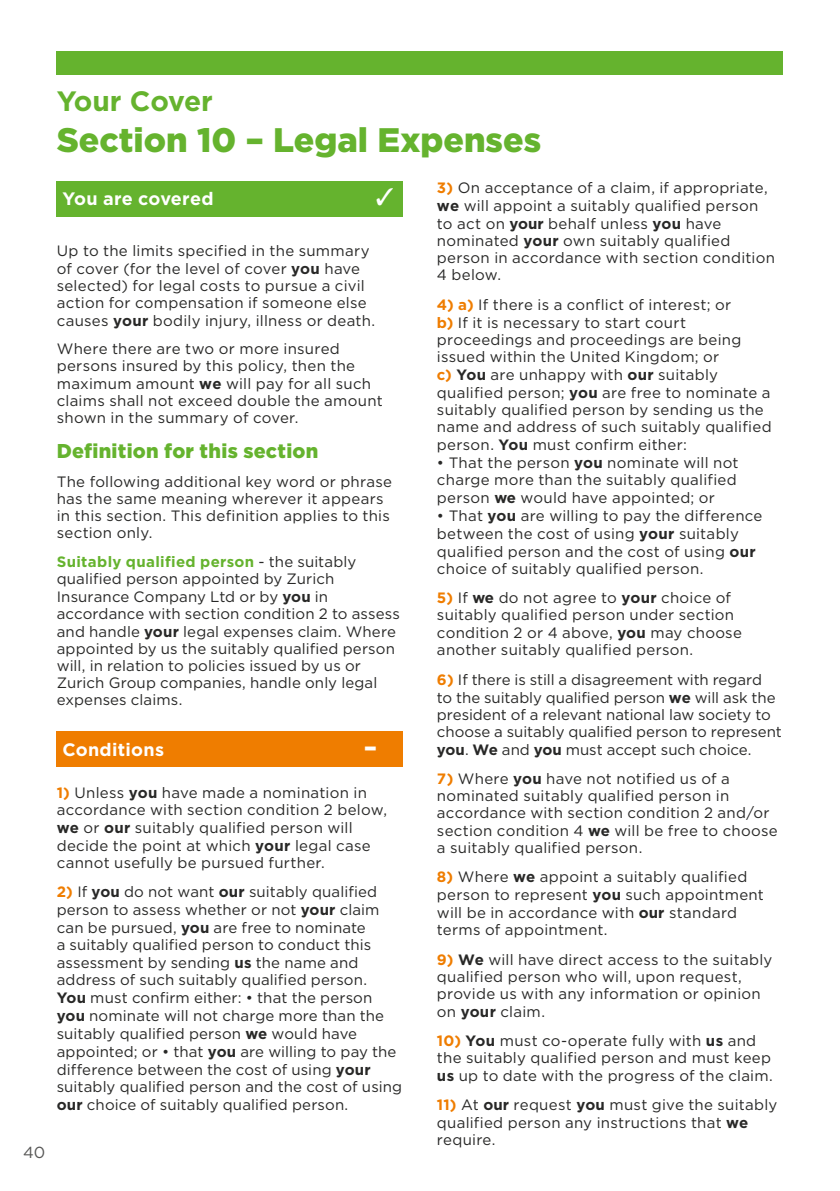
<style>
.page{position:relative;width:840px;height:1191px;background:#fff}
.page>*{position:absolute;margin:0;border:0;box-sizing:border-box;transform-origin:0 0}
.t1{font:900 34px "Gotham";color:#65b32e}
.t2{font:700 28px "Gotham";letter-spacing:-.01em;color:#65b32e}
.t3{font:900 24px "Gotham";color:#fff}
.t4{font:900 20px "Gotham";letter-spacing:.015em;color:#65b32e}
.t5{font:700 18px "Gotham";letter-spacing:.015em;color:#fff}
.t6{font:16px "Gotham";color:#575756}
.t7{font:15px/17.4px "Gotham";letter-spacing:.015em;color:#282827}
.t8{font:15px/17.4px "Gotham";letter-spacing:-.005em;color:#282827}
.s1{font-weight:700}
.s2{font-weight:700;color:#65b32e}
.s3{font-weight:700;color:#ef7d00}
</style>
<div class="page">
<div style="left:57px;top:51px;width:725px;height:24px;background:#65b32e"></div>
<div style="left:57px;top:181px;width:346px;height:36px;background:#65b32e"></div>
<div style="left:57px;top:730px;width:346px;height:36px;background:#ef7d00"></div>
<p class="t6" style="left:23px;top:1142px;width:24px">40</p>
<h2 class="t2" style="left:57px;top:82px;width:158px">Your Cover</h2>
<h1 class="t1" style="left:57px;top:116px;width:485px">Section 10 – Legal Expenses</h1>
<p class="t5" style="left:62px;top:187px;width:152px">You are covered</p>
<p class="t7" style="left:57px;top:241px;width:320px">Up to the limits specified in the summary of cover (for the level of cover <span class="s1">you</span> have selected) for legal costs to pursue a civil action for compensation if someone else causes <span class="s1">your</span> bodily injury, illness or death.</p>
<p class="t7" style="left:57px;top:340px;width:327px">Where there are two or more insured persons insured by this policy, then the maximum amount <span class="s1">we</span> will pay for all such claims shall not exceed double the amount shown in the summary of cover.</p>
<h3 class="t4" style="left:57px;top:437px;width:263px">Definition for this section</h3>
<p class="t7" style="left:57px;top:472px;width:336px">The following additional key word or phrase has the same meaning wherever it appears in this section. This definition applies to this section only.</p>
<p class="t7" style="left:57px;top:553px;width:344px"><span class="s2">Suitably qualified person</span> - the suitably qualified person appointed by Zurich Insurance Company Ltd or by <span class="s1">you</span> in accordance with section condition 2 to assess and handle <span class="s1">your</span> legal expenses claim. Where appointed by us the suitably qualified person will, in relation to policies issued by us or Zurich Group companies, handle only legal expenses claims.</p>
<p class="t5" style="left:62px;top:737px;width:103px">Conditions</p>
<h3 class="t3" style="left:364px;top:730px;width:14px">–</h3>
<p class="t7" style="left:57px;top:783px;width:331px"><span class="s3">1)</span> Unless <span class="s1">you</span> have made a nomination in accordance with section condition 2 below, <span class="s1">we</span> or <span class="s1">our</span> suitably qualified person will decide the point at which <span class="s1">your</span> legal case cannot usefully be pursued further.</p>
<p class="t7" style="left:57px;top:882px;width:347px"><span class="s3">2)</span> If <span class="s1">you</span> do not want <span class="s1">our</span> suitably qualified person to assess whether or not <span class="s1">your</span> claim can be pursued, <span class="s1">you</span> are free to nominate<br>a suitably qualified person to conduct this assessment by sending <span class="s1">us</span> the name and address of such suitably qualified person.<br><span class="s1">You</span> must confirm either: • that the person <span class="s1">you</span> nominate will not charge more than the suitably qualified person <span class="s1">we</span> would have appointed; or • that <span class="s1">you</span> are willing to pay the difference between the cost of using <span class="s1">your </span>suitably qualified person and the cost of using <span class="s1">our</span> choice of suitably qualified person.</p>
<p class="t7" style="left:437px;top:179px;width:339px"><span class="s3">3)</span> On acceptance of a claim, if appropriate, <span class="s1">we</span> will appoint a suitably qualified person to act on <span class="s1">your</span> behalf unless <span class="s1">you</span> have nominated <span class="s1">your</span> own suitably qualified person in accordance with section condition 4 below.</p>
<p class="t7" style="left:437px;top:295px;width:336px"><span class="s3">4) a)</span> If there is a conflict of interest; or<br><span class="s3">b)</span> If it is necessary to start court proceedings and proceedings are being issued within the United Kingdom; or<br><span class="s3">c)</span> <span class="s1">You</span> are unhappy with <span class="s1">our</span> suitably qualified person; <span class="s1">you</span> are free to nominate a suitably qualified person by sending us the name and address of such suitably qualified person. <span class="s1">You</span> must confirm either:</p>
<p class="t7" style="left:437px;top:453px;width:303px">• That the person <span class="s1">you</span> nominate will not charge more than the suitably qualified person <span class="s1">we</span> would have appointed; or</p>
<p class="t7" style="left:437px;top:506px;width:327px">• That <span class="s1">you</span> are willing to pay the difference between the cost of using <span class="s1">your</span> suitably qualified person and the cost of using <span class="s1">our </span>choice of suitably qualified person.</p>
<p class="t7" style="left:436px;top:589px;width:306px"><span class="s3">5)</span> If <span class="s1">we</span> do not agree to <span class="s1">your</span> choice of suitably qualified person under section condition 2 or 4 above, <span class="s1">you</span> may choose another suitably qualified person.</p>
<p class="t8" style="left:436px;top:670px;width:346px"><span class="s3">6)</span> If there is still a disagreement with regard<br>to the suitably qualified person <span class="s1">we</span> will ask the president of a relevant national law society to choose a suitably qualified person to represent <span class="s1">you</span>. <span class="s1">We</span> and <span class="s1">you</span> must accept such choice.</p>
<p class="t7" style="left:436px;top:769px;width:342px"><span class="s3">7)</span> Where <span class="s1">you</span> have not notified us of a nominated suitably qualified person in accordance with section condition 2 and/or section condition 4 <span class="s1">we</span> will be free to choose a suitably qualified person.</p>
<p class="t7" style="left:436px;top:868px;width:328px"><span class="s3">8)</span> Where <span class="s1">we</span> appoint a suitably qualified person to represent <span class="s1">you</span> such appointment will be in accordance with <span class="s1">our</span> standard terms of appointment.</p>
<p class="t7" style="left:436px;top:950px;width:336px"><span class="s3">9)</span> <span class="s1">We</span> will have direct access to the suitably qualified person who will, upon request, provide us with any information or opinion on <span class="s1">your</span> claim.</p>
<p class="t7" style="left:436px;top:1031px;width:337px"><span class="s3">10)</span> <span class="s1">You</span> must co-operate fully with <span class="s1">us</span> and the suitably qualified person and must keep <span class="s1">us</span> up to date with the progress of the claim.</p>
<p class="t7" style="left:436px;top:1096px;width:342px"><span class="s3">11)</span> At <span class="s1">our</span> request <span class="s1">you</span> must give the suitably qualified person any instructions that <span class="s1">we </span>require.</p>
</div>
